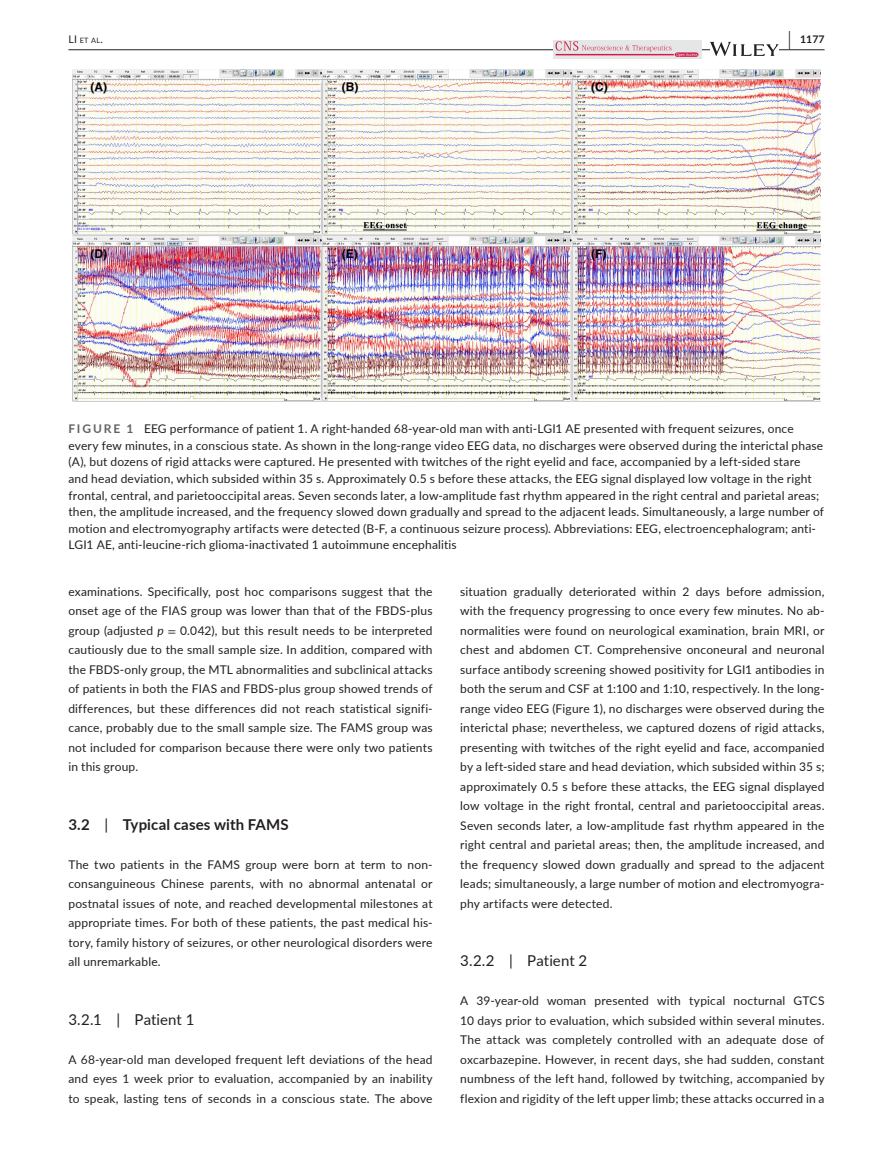
<style>
.page{position:relative;width:893px;height:1174px;background:#fff}
.page>*{position:absolute;margin:0;border:0;box-sizing:border-box;transform-origin:0 0}
.t1{font:15px "Lato";letter-spacing:.005em;color:#231f20}
.t2{font:700 15px "Lato";letter-spacing:.01em;color:#231f20}
.t3{font:12px/19.5px "Lato";letter-spacing:.015em;color:#231f20;text-align:justify}
.t4{font:700 12px "Helvetica";color:#000}
.t5{font:700 10.5px "Lato";color:#231f20}
.t6{font:7.35px "Lato";color:#231f20}
.s1{font-size:10.5px}
.s2{font-size:19.5px}
.s3{font-weight:700;color:#636366}
.s4{font-style:italic}
.s5{font-family:"STIX"}
.s6{font-weight:400}
</style>
<div class="page">
<hr style="left:68px;top:49px;width:756px;height:1px;background:#231f20">
<div style="left:553px;top:40px;width:148px;height:18px;background:#e5e6e6"></div>
<svg style="left:555px;top:41px;width:142px;height:16px"></svg>
<svg style="left:710px;top:42px;width:69px;height:14px"></svg>
<img style="left:72px;top:69px;width:749px;height:332px">
<p class="t6" style="left:68px;top:35px;width:36px"><span class="s1">LI</span> et al<span class="s1">.</span></p>
<p class="t5" style="left:789px;top:31px;width:37px"><span class="s2">|</span> 1177</p>
<p class="t4" style="left:90px;top:79px;width:18px">(A)</p>
<p class="t4" style="left:342px;top:79px;width:18px">(B)</p>
<p class="t4" style="left:591px;top:79px;width:18px">(C)</p>
<p class="t4" style="left:90px;top:246px;width:18px">(D)</p>
<p class="t4" style="left:342px;top:246px;width:17px">(E)</p>
<p class="t4" style="left:591px;top:246px;width:17px">(F)</p>
<p class="t3" style="left:68px;top:420px;width:757px;line-height:16.5px;text-align:left"><span class="s3">FIGURE 1</span> EEG performance of patient 1. A right-handed 68-year-old man with anti-LGI1 AE presented with frequent seizures, once every few minutes, in a conscious state. As shown in the long-range video EEG data, no discharges were observed during the interictal phase (A), but dozens of rigid attacks were captured. He presented with twitches of the right eyelid and face, accompanied by a left-sided stare<br>and head deviation, which subsided within 35 s. Approximately 0.5 s before these attacks, the EEG signal displayed low voltage in the right frontal, central, and parietooccipital areas. Seven seconds later, a low-amplitude fast rhythm appeared in the right central and parietal areas; then, the amplitude increased, and the frequency slowed down gradually and spread to the adjacent leads. Simultaneously, a large number of motion and electromyography artifacts were detected (B-F, a continuous seizure process). Abbreviations: EEG, electroencephalogram; anti-LGI1 AE, anti-leucine-rich glioma-inactivated 1 autoimmune encephalitis</p>
<p class="t3" style="left:68px;top:581px;width:366px">examinations. Specifically, post hoc comparisons suggest that the onset age of the FIAS group was lower than that of the FBDS-plus group (adjusted <span class="s4">p</span> <span class="s5">=</span> 0.042), but this result needs to be interpreted cautiously due to the small sample size. In addition, compared with the FBDS-only group, the MTL abnormalities and subclinical attacks of patients in both the FIAS and FBDS-plus group showed trends of differences, but these differences did not reach statistical signifi&shy;cance, probably due to the small sample size. The FAMS group was not included for comparison because there were only two patients in this group.</p>
<p class="t2" style="left:68px;top:813px;width:222px">3.2 <span class="s6">|</span> Typical cases with FAMS</p>
<p class="t3" style="left:68px;top:854px;width:366px">The two patients in the FAMS group were born at term to non&shy;consanguineous Chinese parents, with no abnormal antenatal or postnatal issues of note, and reached developmental milestones at appropriate times. For both of these patients, the past medical his&shy;tory, family history of seizures, or other neurological disorders were all unremarkable.</p>
<p class="t1" style="left:68px;top:1008px;width:128px">3.2.1 | Patient 1</p>
<p class="t3" style="left:68px;top:1049px;width:366px">A 68-year-old man developed frequent left deviations of the head and eyes 1 week prior to evaluation, accompanied by an inability to speak, lasting tens of seconds in a conscious state. The above</p>
<p class="t3" style="left:460px;top:581px;width:366px">situation gradually deteriorated within 2 days before admission, with the frequency progressing to once every few minutes. No ab&shy;normalities were found on neurological examination, brain MRI, or chest and abdomen CT. Comprehensive onconeural and neuronal surface antibody screening showed positivity for LGI1 antibodies in both the serum and CSF at 1:100 and 1:10, respectively. In the long&shy;range video EEG (Figure 1), no discharges were observed during the interictal phase; nevertheless, we captured dozens of rigid attacks, presenting with twitches of the right eyelid and face, accompanied by a left-sided stare and head deviation, which subsided within 35 s; approximately 0.5 s before these attacks, the EEG signal displayed low voltage in the right frontal, central and parietooccipital areas.<br>Seven seconds later, a low-amplitude fast rhythm appeared in the right central and parietal areas; then, the amplitude increased, and the frequency slowed down gradually and spread to the adjacent leads; simultaneously, a large number of motion and electromyogra&shy;phy artifacts were detected.</p>
<p class="t1" style="left:460px;top:950px;width:128px">3.2.2 | Patient 2</p>
<p class="t3" style="left:460px;top:990px;width:366px">A 39-year-old woman presented with typical nocturnal GTCS 10 days prior to evaluation, which subsided within several minutes.<br>The attack was completely controlled with an adequate dose of oxcarbazepine. However, in recent days, she had sudden, constant numbness of the left hand, followed by twitching, accompanied by flexion and rigidity of the left upper limb; these attacks occurred in a</p>
</div>
